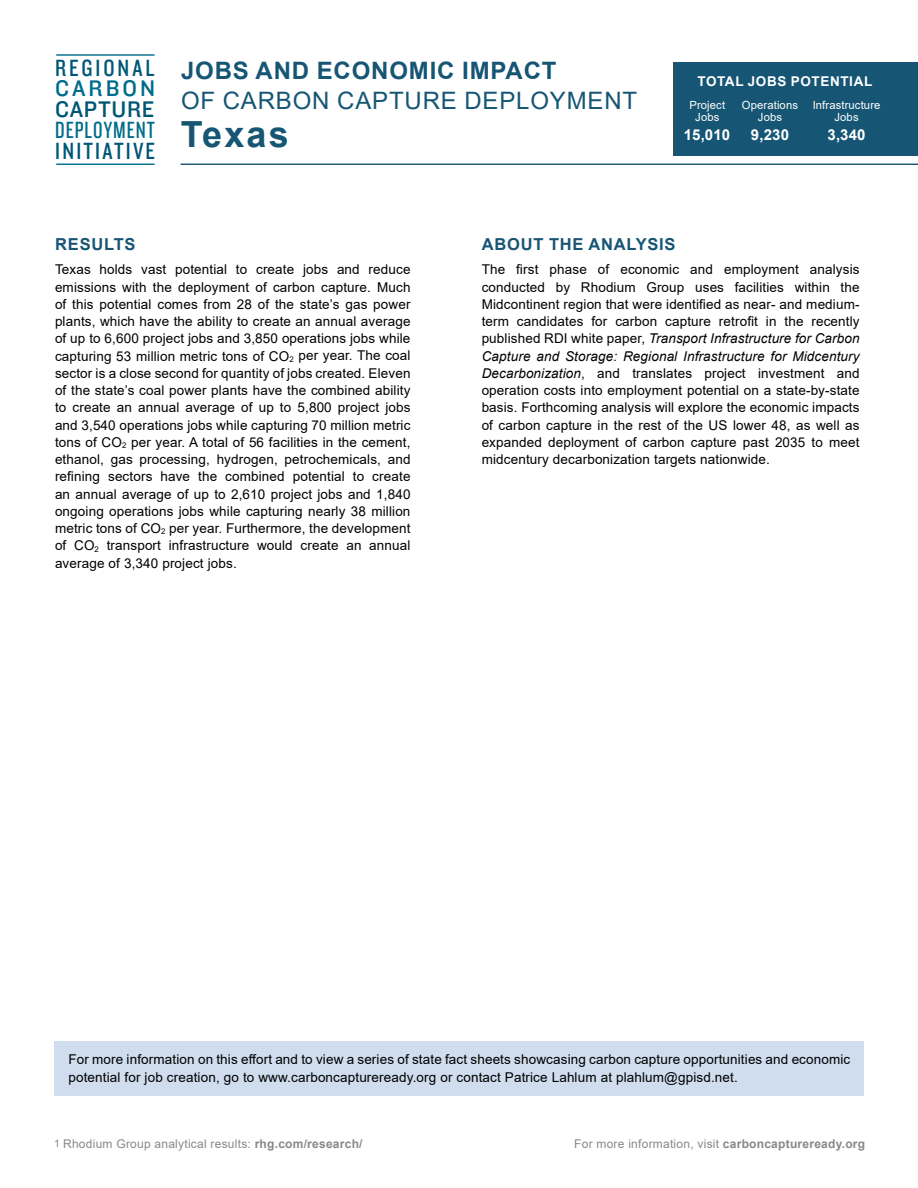
<style>
.page{position:relative;width:918px;height:1188px;background:#fff}
.page>*{position:absolute;margin:0;border:0;box-sizing:border-box;transform-origin:0 0}
.t1{font:700 36px "Arial";letter-spacing:.06em;color:#165674}
.t2{font:24.45px "Knockout HTF28 Junior Featherwt";letter-spacing:.04em;color:#006c8b}
.t3{font:24.45px "Knockout HTF29 Junior Liteweight";letter-spacing:.09em;color:#005676}
.t4{font:24.45px "Knockout HTF29 Junior Liteweight";letter-spacing:.12em;color:#005676}
.t5{font:24px "Arial";letter-spacing:.035em;color:#165674}
.t6{font:700 24px "Arial";letter-spacing:.035em;color:#165674}
.t7{font:23.4px "Knockout HTF31 Junior Middlewt";letter-spacing:.03em;color:#005676}
.t8{font:23.4px "Knockout HTF31 Junior Middlewt";letter-spacing:.13em;color:#006c8b}
.t9{font:700 16.5px "Arial";letter-spacing:.045em;color:#185574}
.t10{font:700 15px "Arial";letter-spacing:.01em;color:#fff}
.t11{font:13.5px/17.2px "Arial";letter-spacing:.01em;color:#000;text-align:justify}
.t12{font:700 13.5px "Arial";letter-spacing:.045em;color:#fff}
.t13{font:12px "Arial";letter-spacing:.02em;color:#878889}
.t14{font:11.25px/12px "Arial";letter-spacing:.01em;color:#fff;text-align:center}
.s1{font-style:italic}
.s2{font-size:10.5px}
.s3{font-weight:700}
</style>
<div class="page">
<hr style="left:56px;top:54px;width:99px;height:2px;background:#006c8b">
<hr style="left:56px;top:164px;width:99px;height:1px;background:#006c8b">
<hr style="left:181px;top:164px;width:737px;height:1px;background:#165674">
<div style="left:674px;top:62px;width:244px;height:93px;background:#165674"></div>
<div style="left:55px;top:1041px;width:809px;height:54px;background:#cfddee"></div>
<h2 class="t4" style="left:55px;top:56px;width:101px">REGIONAL</h2>
<h3 class="t8" style="left:55px;top:76px;width:102px">CARBON</h3>
<h3 class="t7" style="left:55px;top:97px;width:101px">CAPTURE</h3>
<h2 class="t2" style="left:55px;top:118px;width:101px">DEPLOYMENT</h2>
<h2 class="t3" style="left:55px;top:139px;width:102px">INITIATIVE</h2>
<h3 class="t6" style="left:181px;top:54px;width:377px">JOBS AND ECONOMIC IMPACT</h3>
<h3 class="t5" style="left:181px;top:84px;width:458px">OF CARBON CAPTURE DEPLOYMENT</h3>
<h1 class="t1" style="left:181px;top:109px;width:110px">Texas</h1>
<p class="t12" style="left:697px;top:72px;width:176px">TOTAL JOBS POTENTIAL</p>
<p class="t14" style="left:813px;top:98px;width:69px">Infrastructure<br>Jobs</p>
<p class="t14" style="left:742px;top:98px;width:58px">Operations<br>Jobs</p>
<p class="t14" style="left:689px;top:98px;width:37px">Project<br>Jobs</p>
<p class="t10" style="left:684px;top:124px;width:48px">15,010</p>
<p class="t10" style="left:751px;top:124px;width:40px">9,230</p>
<p class="t10" style="left:828px;top:124px;width:40px">3,340</p>
<p class="t9" style="left:55px;top:233px;width:82px">RESULTS</p>
<p class="t11" style="left:55px;top:261px;width:357px">Texas holds vast potential to create jobs and reduce emissions with the deployment of carbon capture. Much of this potential comes from 28 of the state’s gas power plants, which have the ability to create an annual average of up to 6,600 project jobs and 3,850 operations jobs while capturing 53 million metric tons of CO<sub>2</sub> per year. The coal sector is a close second for quantity of jobs created. Eleven of the state’s coal power plants have the combined ability to create an annual average of up to 5,800 project jobs and 3,540 operations jobs while capturing 70 million metric tons of CO<sub>2</sub> per year. A total of 56 facilities in the cement, ethanol, gas processing, hydrogen, petrochemicals, and refining sectors have the combined potential to create an annual average of up to 2,610 project jobs and 1,840 ongoing operations jobs while capturing nearly 38 million metric tons of CO<sub>2</sub> per year. Furthermore, the development of CO<sub>2</sub> transport infrastructure would create an annual average of 3,340 project jobs.</p>
<p class="t9" style="left:482px;top:233px;width:195px">ABOUT THE ANALYSIS</p>
<p class="t11" style="left:482px;top:261px;width:379px">The first phase of economic and employment analysis conducted by Rhodium Group uses facilities within the Midcontinent region that were identified as near- and medium&shy;term candidates for carbon capture retrofit in the recently published RDI white paper, <span class="s1">Transport Infrastructure for Carbon Capture and Storage: Regional Infrastructure for Midcentury Decarbonization</span>, and translates project investment and operation costs into employment potential on a state-by-state basis. Forthcoming analysis will explore the economic impacts of carbon capture in the rest of the US lower 48, as well as expanded deployment of carbon capture past 2035 to meet midcentury decarbonization targets nationwide.</p>
<p class="t11" style="left:68px;top:1051px;width:783px">For more information on this effort and to view a series of state fact sheets showcasing carbon capture opportunities and economic potential for job creation, go to www.carboncaptureready.org or contact Patrice Lahlum at plahlum@gpisd.net.</p>
<p class="t13" style="left:54px;top:1136px;width:310px"><span class="s2">1</span> Rhodium Group analytical results: <span class="s3">rhg.com/research/</span></p>
<p class="t13" style="left:574px;top:1136px;width:292px">For more information, visit <span class="s3">carboncaptureready.org</span></p>
</div>
